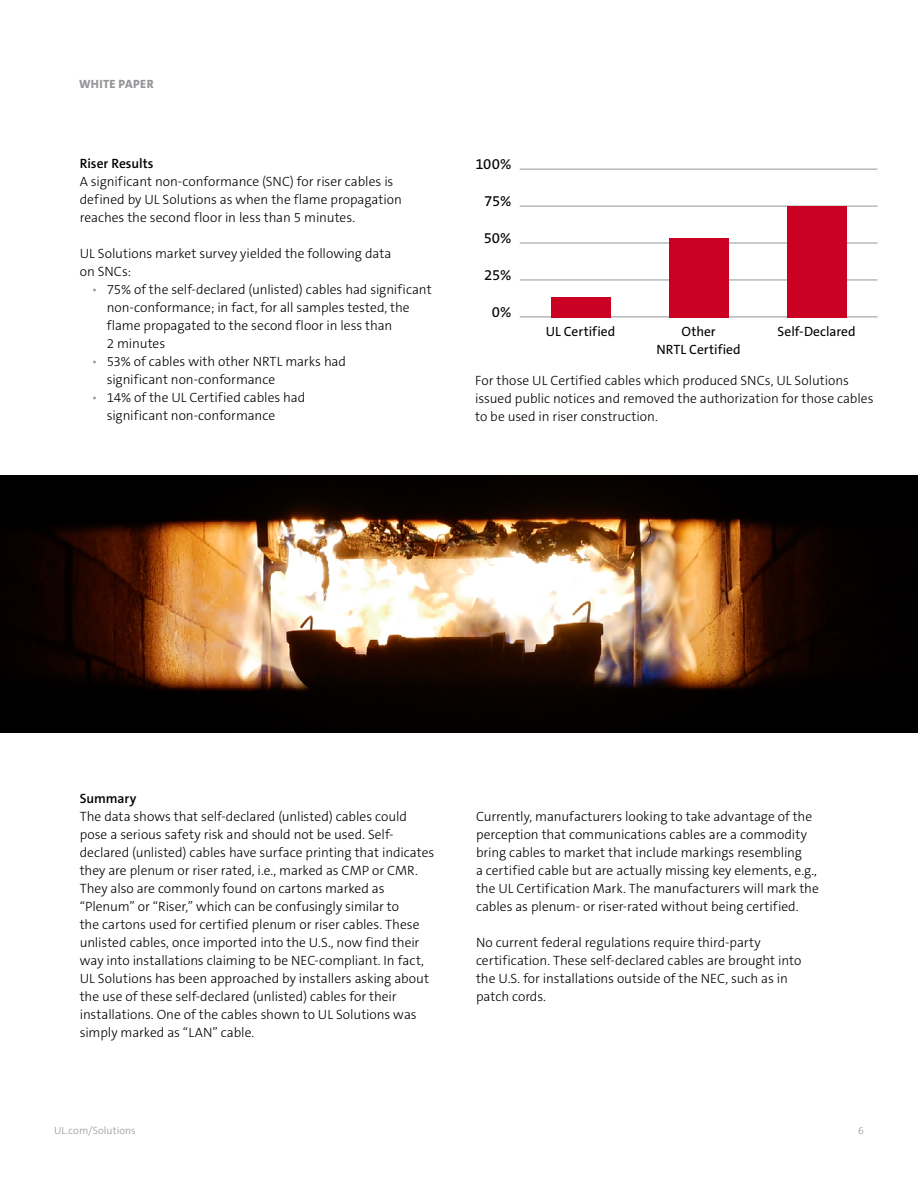
<style>
.page{position:relative;width:918px;height:1188px;background:#fff}
.page>*{position:absolute;margin:0;border:0;box-sizing:border-box;transform-origin:0 0}
.t1{font:15px "The Sans C5";letter-spacing:-.02em;color:#000}
.t2{font:300 13.5px/18px "The Sans C5";color:#000}
.t3{font:13.5px/18px "The Sans C5";color:#000;text-align:center}
.t4{font:600 13.5px "The Sans C5";letter-spacing:-.005em;color:#000}
.t5{font:800 12px "The Sans C5";letter-spacing:.025em;color:#939598}
.t6{font:300 10.5px "The Sans C5";letter-spacing:.005em;color:#939598}
.s1{color:#939598}
</style>
<div class="page">
<img style="left:0;top:475px;width:918px;height:257px">
<hr style="left:520px;top:317px;width:358px;height:1px;background:#939598">
<hr style="left:520px;top:280px;width:358px;height:1px;background:#939598">
<hr style="left:520px;top:243px;width:358px;height:1px;background:#939598">
<hr style="left:520px;top:206px;width:358px;height:1px;background:#939598">
<hr style="left:520px;top:169px;width:358px;height:1px;background:#939598">
<div style="left:551px;top:297px;width:59px;height:20px;background:#ca0123"></div>
<div style="left:669px;top:238px;width:59px;height:79px;background:#ca0123"></div>
<div style="left:787px;top:206px;width:59px;height:111px;background:#ca0123"></div>
<p class="t5" style="left:79px;top:77px;width:76px">WHITE PAPER</p>
<p class="t4" style="left:80px;top:155px;width:75px">Riser Results</p>
<p class="t2" style="left:80px;top:173px;width:324px">A significant non-conformance (SNC) for riser cables is defined by UL Solutions as when the flame propagation reaches the second floor in less than 5 minutes.</p>
<p class="t2" style="left:80px;top:245px;width:313px">UL Solutions market survey yielded the following data on SNCs:</p>
<p class="t2" style="left:107px;top:281px;width:326px;text-indent:-15px"><span class="s1">•</span> 75% of the self-declared (unlisted) cables had significant non-conformance; in fact, for all samples tested, the flame propagated to the second floor in less than<br>2 minutes</p>
<p class="t2" style="left:107px;top:353px;width:241px;text-indent:-15px"><span class="s1">•</span> 53% of cables with other NRTL marks had significant non-conformance</p>
<p class="t2" style="left:107px;top:389px;width:200px;text-indent:-15px"><span class="s1">•</span> 14% of the UL Certified cables had significant non-conformance</p>
<p class="t1" style="left:475px;top:155px;width:37px">100%</p>
<p class="t1" style="left:484px;top:192px;width:29px">75%</p>
<p class="t1" style="left:484px;top:229px;width:29px">50%</p>
<p class="t1" style="left:484px;top:266px;width:29px">25%</p>
<p class="t1" style="left:492px;top:303px;width:21px">0%</p>
<p class="t3" style="left:546px;top:322px;width:71px">UL Certified</p>
<p class="t3" style="left:656px;top:322px;width:86px">Other<br>NRTL Certified</p>
<p class="t3" style="left:778px;top:322px;width:80px">Self-Declared</p>
<p class="t2" style="left:475px;top:371px;width:400px">For those UL Certified cables which produced SNCs, UL Solutions issued public notices and removed the authorization for those cables to be used in riser construction.</p>
<p class="t4" style="left:80px;top:790px;width:58px">Summary</p>
<p class="t2" style="left:80px;top:807px;width:356px">The data shows that self-declared (unlisted) cables could pose a serious safety risk and should not be used. Self&shy;declared (unlisted) cables have surface printing that indicates they are plenum or riser rated, i.e., marked as CMP or CMR.<br>They also are commonly found on cartons marked as “Plenum” or “Riser,” which can be confusingly similar to<br>the cartons used for certified plenum or riser cables. These unlisted cables, once imported into the U.S., now find their way into installations claiming to be NEC-compliant. In fact, UL Solutions has been approached by installers asking about the use of these self-declared (unlisted) cables for their installations. One of the cables shown to UL Solutions was simply marked as “LAN” cable.</p>
<p class="t2" style="left:476px;top:807px;width:344px">Currently, manufacturers looking to take advantage of the perception that communications cables are a commodity bring cables to market that include markings resembling<br>a certified cable but are actually missing key elements, e.g., the UL Certification Mark. The manufacturers will mark the cables as plenum- or riser-rated without being certified.</p>
<p class="t2" style="left:476px;top:933px;width:327px">No current federal regulations require third-party certification. These self-declared cables are brought into the U.S. for installations outside of the NEC, such as in patch cords.</p>
<p class="t6" style="left:54px;top:1124px;width:83px">UL.com/Solutions</p>
<p class="t6" style="left:858px;top:1124px;width:7px">6</p>
</div>
